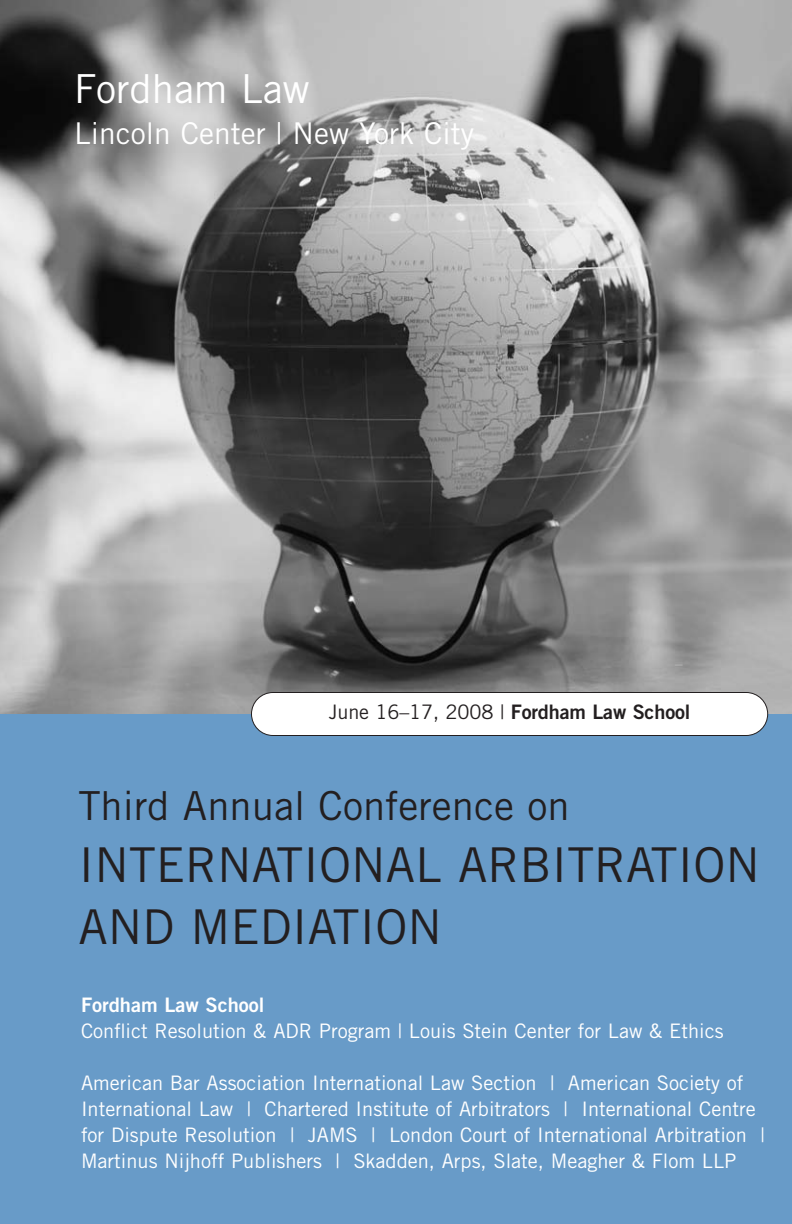
<style>
.page{position:relative;width:792px;height:1224px;background:#fff}
.page>*{position:absolute;margin:0;border:0;box-sizing:border-box;transform-origin:0 0}
.t1{font:48px/62px "Trade Gothic";color:#231f20}
.t2{font:40px "Trade Gothic";color:#231f20}
.t3{font:40px "Trade Gothic";color:#fff}
.t4{font:30px "Trade Gothic";color:#fff}
.t5{font:20px/26px "Trade Gothic";color:#fff}
.t6{font:20px "Trade Gothic Bold Two";letter-spacing:-.005em;color:#231f20}
.t7{font:20px "Trade Gothic Bold Two";color:#fff}
.s1{font-family:"Trade Gothic"}
</style>
<div class="page">
<img style="left:0;top:0;width:792px;height:714px">
<div style="left:0;top:714px;width:792px;height:510px;background:#689bc8"></div>
<div style="left:252px;top:692px;width:516px;height:44px;background:#fff;border-radius:22px"></div>
<div style="left:251px;top:692px;width:517px;height:44px;border:2px solid #231f20;border-radius:22px"></div>
<h2 class="t3" style="left:74px;top:74px;width:237px">Fordham Law</h2>
<h3 class="t4" style="left:74px;top:122px;width:402px">Lincoln Center | New York City</h3>
<p class="t6" style="left:329px;top:705px;width:363px"><span class="s1">June 16–17, 2008 |</span> Fordham Law School</p>
<h2 class="t2" style="left:78px;top:791px;width:493px">Third Annual Conference on</h2>
<h1 class="t1" style="left:78px;top:838px;width:683px">INTERNATIONAL ARBITRATION<br>AND MEDIATION</h1>
<p class="t7" style="left:81px;top:998px;width:185px">Fordham Law School</p>
<p class="t5" style="left:81px;top:1020px;width:644px">Conflict Resolution &amp; ADR Program | Louis Stein Center for Law &amp; Ethics</p>
<p class="t5" style="left:81px;top:1072px;width:685px">American Bar Association International Law Section | American Society of International Law | Chartered Institute of Arbitrators | International Centre for Dispute Resolution | JAMS | London Court of International Arbitration | Martinus Nijhoff Publishers | Skadden, Arps, Slate, Meagher &amp; Flom LLP</p>
</div>
